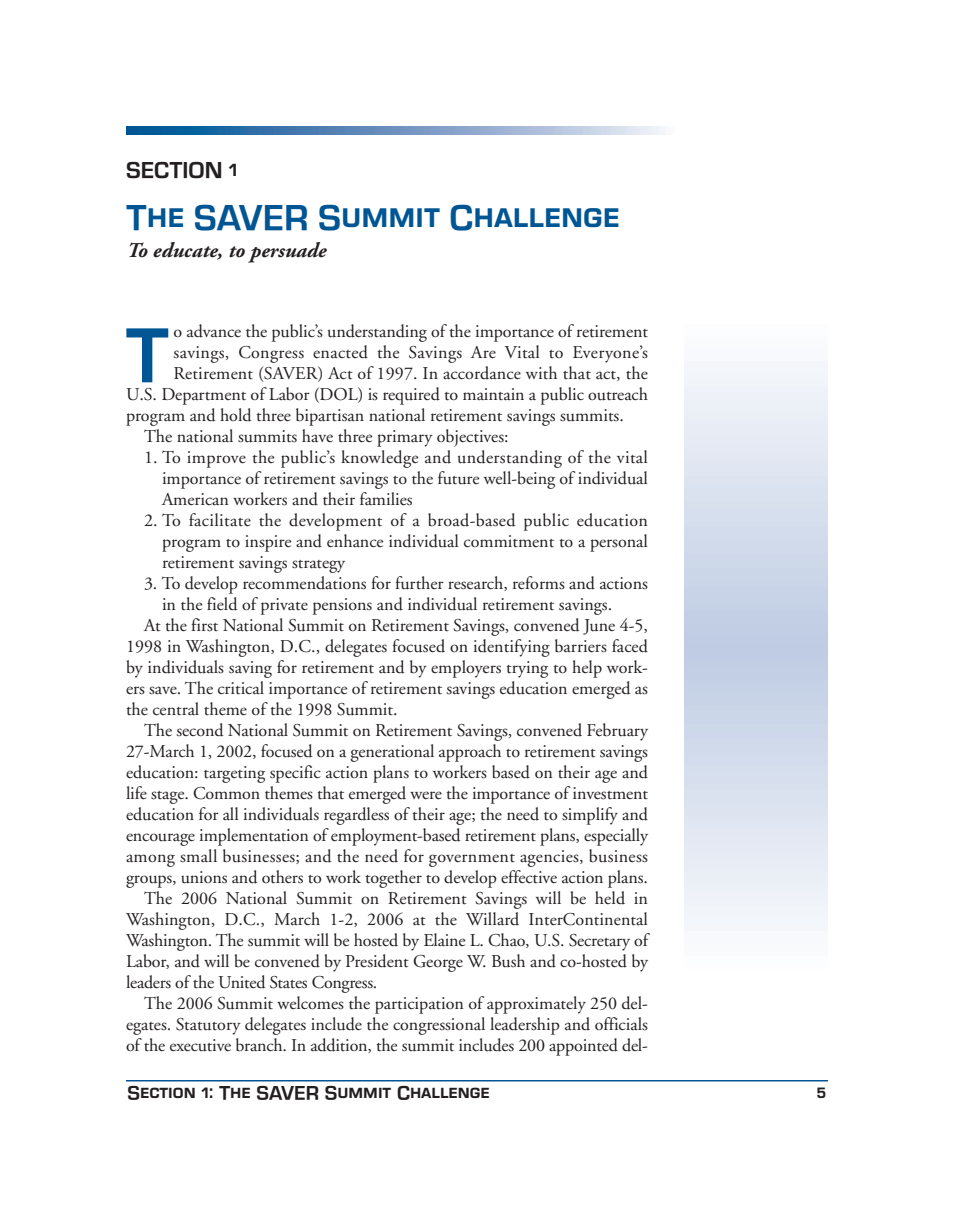
<style>
.page{position:relative;width:954px;height:1224px;background:#fff}
.page>*{position:absolute;margin:0;border:0;box-sizing:border-box;transform-origin:0 0}
.t1{font:700 80.85px "Eurostile SCT";color:#005594}
.t2{font:700 33px "Eurostile DCD";color:#005594}
.t3{font:italic 700 21px "Adobe Garamond";color:#231f20}
.t4{font:700 21px "Eurostile DCD";color:#231f20}
.t5{font:18px/21px "Adobe Garamond";color:#231f20;text-align:justify}
.t6{font:18px "Adobe Garamond";letter-spacing:.02em;color:#231f20}
.t7{font:700 18px "Eurostile DCD";color:#231f20}
</style>
<div class="page">
<svg style="left:126px;top:126px;width:540px;height:9px;background:#6e97c1"></svg>
<svg style="left:684px;top:361px;width:144px;height:570px;background:#d9e0ee"></svg>
<hr style="left:126px;top:1080px;width:702px;height:2px;background:#005594">
<p class="t4" style="left:126px;top:156px;width:113px">SECTION 1</p>
<h2 class="t2" style="left:126px;top:196px;width:495px">The SAVER Summit Challenge</h2>
<p class="t3" style="left:126px;top:242px;width:201px">To educate, to persuade</p>
<h1 class="t1" style="left:126px;top:307px;width:44px">T</h1>
<p class="t5" style="left:174px;top:322px;width:476px">o advance the public’s understanding of the importance of retirement</p>
<p class="t6" style="left:174px;top:345px;width:476px">savings, Congress enacted the Savings Are Vital to Everyone’s</p>
<p class="t5" style="left:174px;top:364px;width:476px">Retirement (SAVER) Act of 1997. In accordance with that act, the</p>
<p class="t5" style="left:126px;top:385px;width:524px">U.S. Department of Labor (DOL) is required to maintain a public outreach</p>
<p class="t5" style="left:126px;top:406px;width:499px">program and hold three bipartisan national retirement savings summits.</p>
<p class="t5" style="left:144px;top:427px;width:366px">The national summits have three primary objectives:</p>
<p class="t5" style="left:162px;top:448px;width:487px;text-indent:-18px">1. To improve the public’s knowledge and understanding of the vital importance of retirement savings to the future well-being of individual American workers and their families</p>
<p class="t5" style="left:162px;top:511px;width:488px;text-indent:-18px">2. To facilitate the development of a broad-based public education program to inspire and enhance individual commitment to a personal retirement savings strategy</p>
<p class="t5" style="left:144px;top:574px;width:506px">3. To develop recommendations for further research, reforms and actions</p>
<p class="t5" style="left:162px;top:595px;width:452px">in the field of private pensions and individual retirement savings.</p>
<p class="t5" style="left:144px;top:616px;width:506px">At the first National Summit on Retirement Savings, convened June 4-5,</p>
<p class="t5" style="left:126px;top:637px;width:524px">1998 in Washington, D.C., delegates focused on identifying barriers faced</p>
<p class="t5" style="left:126px;top:658px;width:523px">by individuals saving for retirement and by employers trying to help work-</p>
<p class="t5" style="left:126px;top:679px;width:523px">ers save. The critical importance of retirement savings education emerged as</p>
<p class="t5" style="left:126px;top:700px;width:273px">the central theme of the 1998 Summit.</p>
<p class="t5" style="left:144px;top:721px;width:506px">The second National Summit on Retirement Savings, convened February</p>
<p class="t5" style="left:126px;top:742px;width:523px">27-March 1, 2002, focused on a generational approach to retirement savings</p>
<p class="t5" style="left:126px;top:763px;width:523px">education: targeting specific action plans to workers based on their age and</p>
<p class="t5" style="left:126px;top:784px;width:524px">life stage. Common themes that emerged were the importance of investment</p>
<p class="t5" style="left:126px;top:805px;width:524px">education for all individuals regardless of their age; the need to simplify and</p>
<p class="t5" style="left:126px;top:826px;width:523px">encourage implementation of employment-based retirement plans, especially</p>
<p class="t6" style="left:126px;top:849px;width:524px">among small businesses; and the need for government agencies, business</p>
<p class="t5" style="left:126px;top:868px;width:524px">groups, unions and others to work together to develop effective action plans.</p>
<p class="t5" style="left:144px;top:889px;width:505px">The 2006 National Summit on Retirement Savings will be held in</p>
<p class="t5" style="left:126px;top:910px;width:523px">Washington, D.C., March 1-2, 2006 at the Willard InterContinental</p>
<p class="t5" style="left:126px;top:931px;width:524px">Washington. The summit will be hosted by Elaine L. Chao, U.S. Secretary of</p>
<p class="t5" style="left:126px;top:952px;width:524px">Labor, and will be convened by President George W. Bush and co-hosted by</p>
<p class="t5" style="left:126px;top:973px;width:253px">leaders of the United States Congress.</p>
<p class="t5" style="left:144px;top:994px;width:505px">The 2006 Summit welcomes the participation of approximately 250 del-</p>
<p class="t5" style="left:126px;top:1015px;width:524px">egates. Statutory delegates include the congressional leadership and officials</p>
<p class="t5" style="left:126px;top:1036px;width:523px">of the executive branch. In addition, the summit includes 200 appointed del-</p>
<p class="t7" style="left:128px;top:1081px;width:364px">Section 1: The SAVER Summit Challenge</p>
<p class="t7" style="left:817px;top:1081px;width:11px">5</p>
</div>
